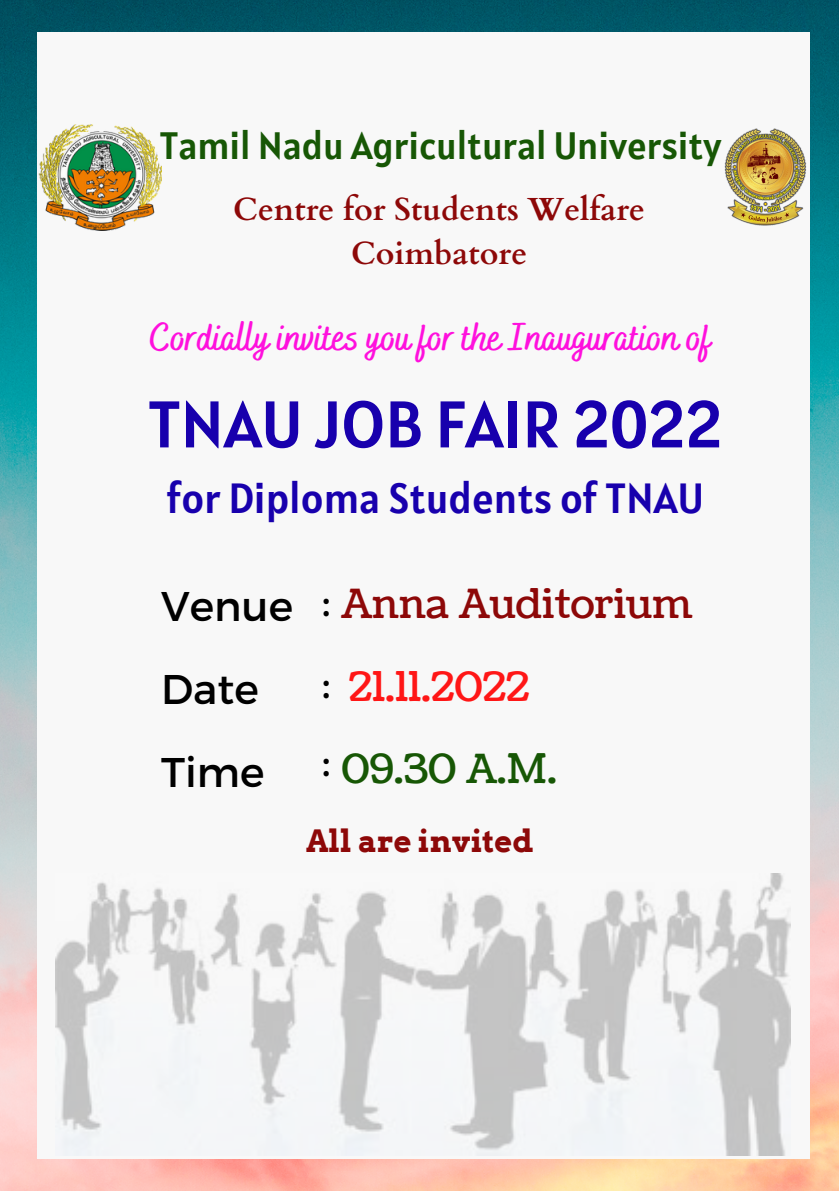
<style>
.page{position:relative;width:839px;height:1191px;background:#fff}
.page>*{position:absolute;margin:0;border:0;box-sizing:border-box;transform-origin:0 0}
.t1{font:66px "Alatsi";color:#1800ad}
.t2{font:42px "Alatsi";color:#1800ad}
.t3{font:41.4px "Montserrat";color:#000}
.t4{font:41.2px "Montserrat";color:#000}
.t5{font:40.8px "Coustard";color:#8d0808}
.t6{font:40.8px "Coustard";color:#ff1616}
.t7{font:40.8px "Coustard";color:#175705}
.t8{font:700 39px "Bakerie Smooth";color:#ff10dd}
.t9{font:38px "Alatsi";color:#175705}
.t10{font:700 32px/43.6px "Cardo";color:#8d0808;text-align:center}
.t11{font:700 30.8px "Arvo";color:#8d0808}
.s1{font-family:"Montserrat";font-size:41.2px;color:#000}
</style>
<div class="page">
<img style="left:0;top:0;width:838px;height:1191px">
<div style="left:37px;top:32px;width:772px;height:1127px;background:#f8f8f8"></div>
<img style="left:38px;top:124px;width:123px;height:107px">
<img style="left:724px;top:124px;width:86px;height:105px">
<img style="left:55px;top:874px;width:735px;height:282px">
<p class="t9" style="left:160px;top:121px;width:563px">Tamil Nadu Agricultural University</p>
<p class="t10" style="left:233px;top:189px;width:413px">Centre for Students Welfare<br>Coimbatore</p>
<p class="t8" style="left:150px;top:314px;width:562px">Cordially invites you for the Inauguration of</p>
<h1 class="t1" style="left:148px;top:381px;width:575px">TNAU JOB FAIR 2022</h1>
<p class="t2" style="left:167px;top:471px;width:538px">for Diploma Students of TNAU</p>
<p class="t3" style="left:161px;top:580px;width:133px">Venue</p>
<p class="t5" style="left:322px;top:576px;width:372px"><span class="s1">:</span> Anna Auditorium</p>
<p class="t3" style="left:161px;top:663px;width:99px">Date</p>
<p class="t6" style="left:322px;top:659px;width:209px"><span class="s1">:</span> 21.11.2022</p>
<p class="t3" style="left:161px;top:745px;width:105px">Time</p>
<p class="t4" style="left:322px;top:735px;width:10px">:</p>
<p class="t7" style="left:341px;top:742px;width:217px">09.30 A.M.</p>
<p class="t11" style="left:306px;top:823px;width:229px">All are invited</p>
</div>
